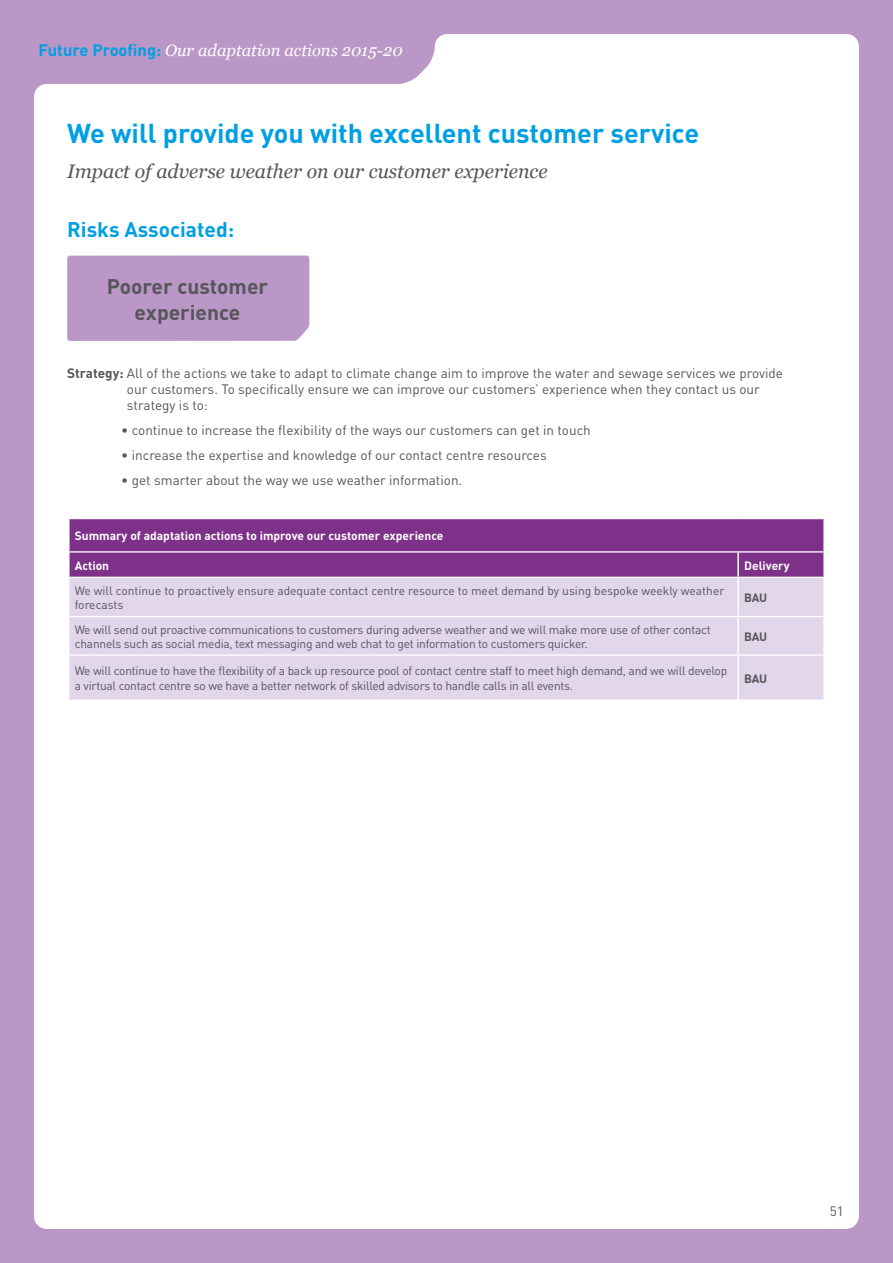
<style>
.page{position:relative;width:893px;height:1263px;background:#ba97c6}
.page>*{position:absolute;margin:0;border:0;box-sizing:border-box;transform-origin:0 0}
.t1{font:700 27px "DIN";color:#009fe3}
.t2{font:700 21px/25.2px "DIN";color:#56565a;text-align:center}
.t3{font:700 21px "DIN";color:#009fe3}
.t4{font:italic 19.5px "Georgia";color:#56565a}
.t5{font:italic 16.5px "Georgia";color:#fff}
.t6{font:13.5px/16.2px "DIN";color:#56565a}
.t7{font:12px/14.4px "DIN";letter-spacing:-.02em;color:#56565a}
.t8{font:12px/14.4px "DIN";color:#56565a}
.t9{font:700 12px "DIN";color:#fff}
.t10{font:700 12px "DIN";letter-spacing:-.02em;color:#56565a}
.s1{font-family:"DIN";font-weight:700;font-style:normal;color:#009fe3}
.s2{font-weight:700}
</style>
<div class="page">
<div style="left:34px;top:34px;width:825px;height:1195px;background:#fff"></div>
<svg style="left:67px;top:255px;width:242px;height:86px"></svg>
<div style="left:70px;top:519px;width:753px;height:58px;background:#7e3189"></div>
<div style="left:70px;top:578px;width:753px;height:121px;background:#e2d6eb"></div>
<hr style="left:68px;top:518px;width:670px;height:1px;background:#fff">
<hr style="left:738px;top:518px;width:87px;height:1px;background:#fff">
<hr style="left:70px;top:551px;width:668px;height:2px;background:#fff">
<hr style="left:738px;top:551px;width:85px;height:2px;background:#fff">
<hr style="left:68px;top:519px;width:2px;height:33px;background:#fff">
<hr style="left:823px;top:519px;width:2px;height:33px;background:#fff">
<hr style="left:68px;top:552px;width:2px;height:25px;background:#fff">
<hr style="left:737px;top:553px;width:2px;height:24px;background:#fff">
<hr style="left:823px;top:552px;width:2px;height:25px;background:#fff">
<hr style="left:70px;top:577px;width:668px;height:1px;background:#fff">
<hr style="left:738px;top:577px;width:85px;height:1px;background:#fff">
<hr style="left:70px;top:616px;width:668px;height:1px;background:#fff">
<hr style="left:738px;top:616px;width:85px;height:1px;background:#fff">
<hr style="left:70px;top:654px;width:668px;height:2px;background:#fff">
<hr style="left:738px;top:654px;width:85px;height:2px;background:#fff">
<hr style="left:68px;top:699px;width:670px;height:2px;background:#fff">
<hr style="left:738px;top:699px;width:87px;height:2px;background:#fff">
<hr style="left:68px;top:577px;width:2px;height:40px;background:#fff">
<hr style="left:737px;top:578px;width:2px;height:38px;background:#fff">
<hr style="left:823px;top:577px;width:2px;height:40px;background:#fff">
<hr style="left:68px;top:617px;width:2px;height:38px;background:#fff">
<hr style="left:737px;top:617px;width:2px;height:37px;background:#fff">
<hr style="left:823px;top:617px;width:2px;height:38px;background:#fff">
<hr style="left:68px;top:655px;width:2px;height:44px;background:#fff">
<hr style="left:737px;top:656px;width:2px;height:43px;background:#fff">
<hr style="left:823px;top:655px;width:2px;height:44px;background:#fff">
<h3 class="t5" style="left:39px;top:39px;width:365px"><span class="s1">Future Proofing:</span> Our adaptation actions 2015-20</h3>
<h1 class="t1" style="left:67px;top:116px;width:633px">We will provide you with excellent customer service</h1>
<h3 class="t4" style="left:67px;top:157px;width:482px">Impact of adverse weather on our customer experience</h3>
<h2 class="t3" style="left:67px;top:216px;width:169px">Risks Associated:</h2>
<h2 class="t2" style="left:107px;top:273px;width:163px">Poorer customer experience</h2>
<p class="t6" style="left:127px;top:365px;width:657px;text-indent:-60px"><span class="s2">Strategy:</span> All of the actions we take to adapt to climate change aim to improve the water and sewage services we provide our customers. To specifically ensure we can improve our customers’ experience when they contact us our strategy is to:</p>
<p class="t6" style="left:121px;top:422px;width:471px">• continue to increase the flexibility of the ways our customers can get in touch</p>
<p class="t6" style="left:121px;top:447px;width:427px">• increase the expertise and knowledge of our contact centre resources</p>
<p class="t6" style="left:121px;top:471px;width:343px">• get smarter about the way we use weather information.</p>
<p class="t9" style="left:75px;top:528px;width:370px">Summary of adaptation actions to improve our customer experience</p>
<p class="t9" style="left:75px;top:557px;width:36px">Action</p>
<p class="t9" style="left:744px;top:557px;width:47px">Delivery</p>
<p class="t8" style="left:75px;top:583px;width:651px">We will continue to proactively ensure adequate contact centre resource to meet demand by using bespoke weekly weather forecasts</p>
<p class="t10" style="left:744px;top:590px;width:25px">BAU</p>
<p class="t7" style="left:75px;top:622px;width:637px">We will send out proactive communications to customers during adverse weather and we will make more use of other contact channels such as social media, text messaging and web chat to get information to customers quicker.</p>
<p class="t10" style="left:744px;top:629px;width:25px">BAU</p>
<p class="t7" style="left:75px;top:663px;width:654px">We will continue to have the flexibility of a back up resource pool of contact centre staff to meet high demand, and we will develop a virtual contact centre so we have a better network of skilled advisors to handle calls in all events.</p>
<p class="t10" style="left:744px;top:670px;width:25px">BAU</p>
<p class="t6" style="left:830px;top:1203px;width:16px">51</p>
</div>
